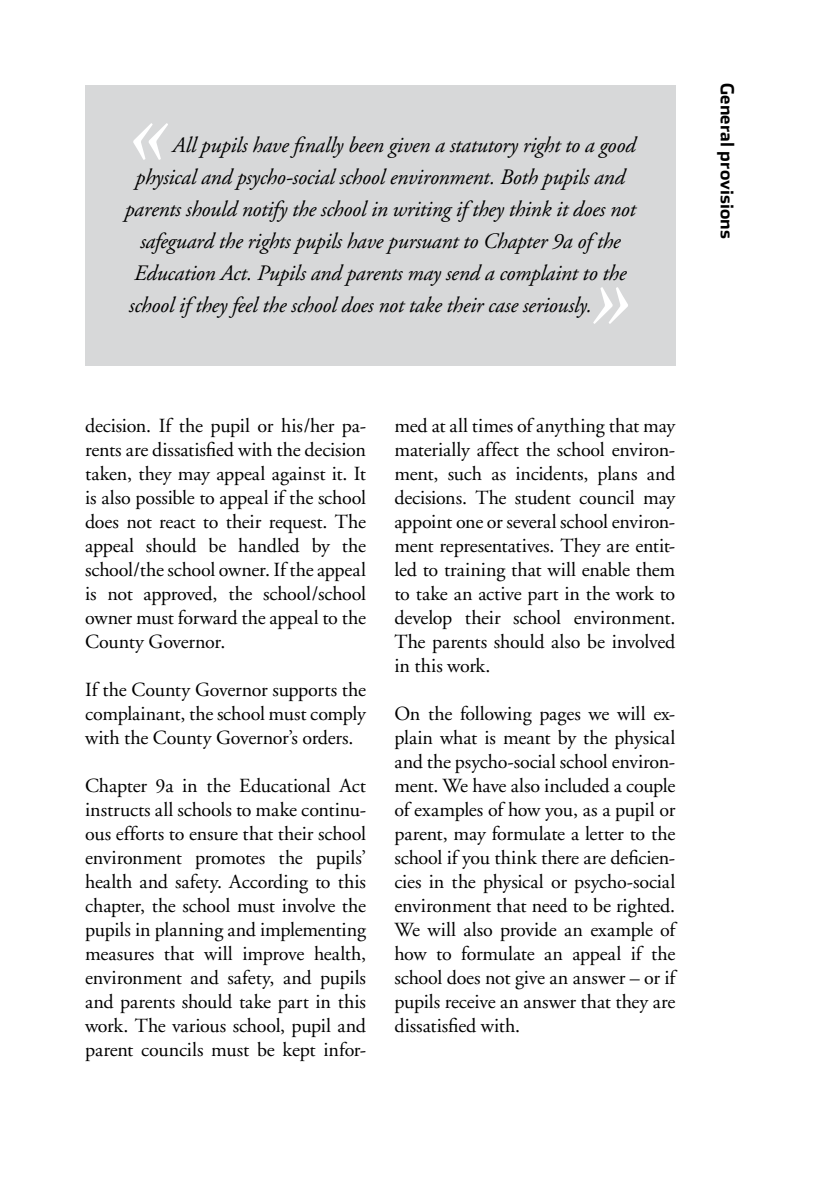
<style>
.page{position:relative;width:840px;height:1191px;background:#fff}
.page>*{position:absolute;margin:0;border:0;box-sizing:border-box;transform-origin:0 0}
.t1{font:italic 110px "Adobe Garamond";color:#fff}
.t2{font:italic 22px "Adobe Garamond";letter-spacing:-.01em;color:#000}
.t3{font:20px/24px "Adobe Garamond";letter-spacing:-.01em;color:#000;text-align:justify}
.t4{font:700 18px "Stainless";letter-spacing:.005em;color:#000}
</style>
<div class="page">
<div style="left:85px;top:85px;width:590px;height:281px;background:#d7d8d9"></div>
<h1 class="t1" style="left:125px;top:70px;width:45px">«</h1>
<p class="t2" style="left:172px;top:133px;width:464px">All pupils have finally been given a statutory right to a good</p>
<p class="t2" style="left:135px;top:165px;width:490px">physical and psycho-social school environment. Both pupils and</p>
<p class="t2" style="left:125px;top:197px;width:512px">parents should notify the school in writing if they think it does not</p>
<p class="t2" style="left:140px;top:229px;width:481px">safeguard the rights pupils have pursuant to Chapter 9a of the</p>
<p class="t2" style="left:134px;top:261px;width:493px">Education Act. Pupils and parents may send a complaint to the</p>
<p class="t2" style="left:129px;top:293px;width:464px">school if they feel the school does not take their case seriously.</p>
<h1 class="t1" style="left:587px;top:234px;width:45px">»</h1>
<p class="t3" style="left:85px;top:414px;width:282px">decision. If the pupil or his/her pa&shy;rents are dissatisfied with the decision taken, they may appeal against it. It is also possible to appeal if the school does not react to their request. The appeal should be handled by the school/the school owner. If the appeal is not approved, the school/school owner must forward the appeal to the County Governor.</p>
<p class="t3" style="left:85px;top:678px;width:282px">If the County Governor supports the complainant, the school must comply with the County Governor’s orders.</p>
<p class="t3" style="left:85px;top:774px;width:282px">Chapter 9a in the Educational Act instructs all schools to make continu&shy;ous efforts to ensure that their school environment promotes the pupils’ health and safety. According to this chapter, the school must involve the pupils in planning and implementing measures that will improve health, environment and safety, and pupils and parents should take part in this work. The various school, pupil and parent councils must be kept infor-</p>
<p class="t3" style="left:394px;top:414px;width:282px">med at all times of anything that may materially affect the school environ&shy;ment, such as incidents, plans and decisions. The student council may appoint one or several school environ&shy;ment representatives. They are entit&shy;led to training that will enable them to take an active part in the work to develop their school environment.<br>The parents should also be involved in this work.</p>
<p class="t3" style="left:394px;top:702px;width:282px">On the following pages we will ex&shy;plain what is meant by the physical and the psycho-social school environ&shy;ment. We have also included a couple of examples of how you, as a pupil or parent, may formulate a letter to the school if you think there are deficien&shy;cies in the physical or psycho-social environment that need to be righted.<br>We will also provide an example of how to formulate an appeal if the school does not give an answer – or if pupils receive an answer that they are dissatisfied with.</p>
<p class="t4" style="left:738px;top:83px;width:157px;rotate:90deg">General provisions</p>
</div>
